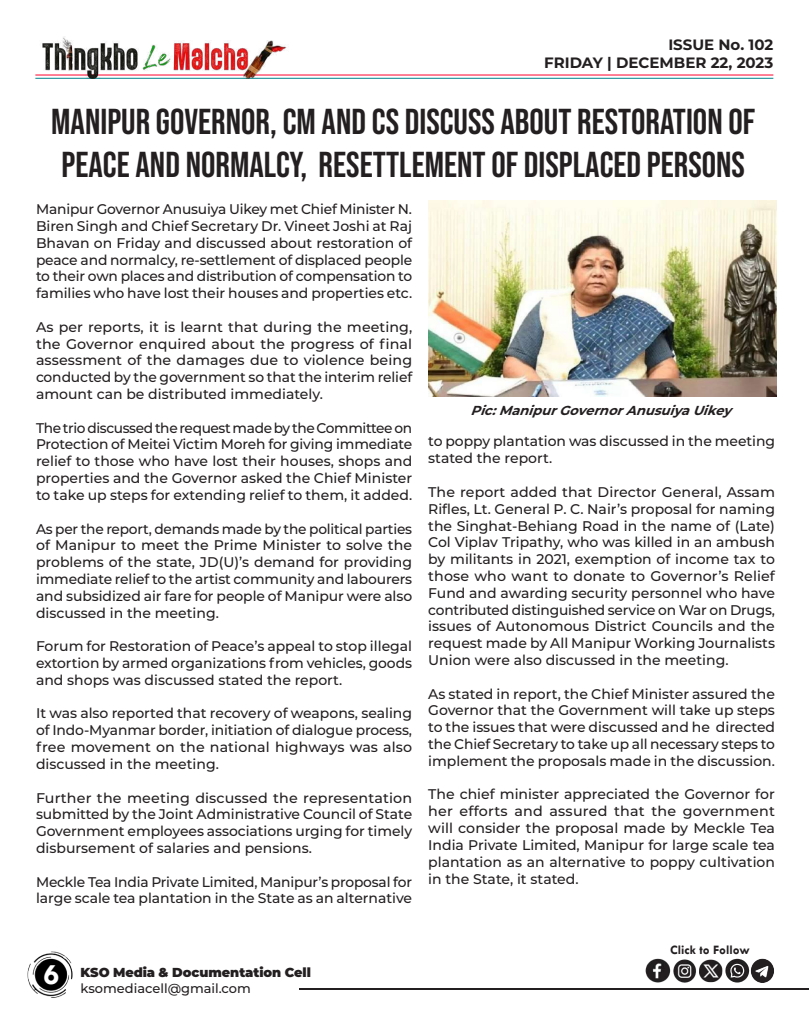
<style>
.page{position:relative;width:810px;height:1013px;background:#fff}
.page>*{position:absolute;margin:0;border:0;box-sizing:border-box;transform-origin:0 0}
.t1{font:36px/43.2px "Bebas Neue";color:#231f20}
.t2{font:700 30px "Tw Cen";color:#fff}
.t3{font:700 15px/18px "Montserrat";color:#231f20;text-align:right}
.t4{font:500 14px/16.8px "Montserrat";color:#231f20;text-align:justify}
.t5{font:italic 700 13px "Montserrat";color:#231f20}
.t6{font:900 13px "Montserrat";letter-spacing:-.005em;color:#231f20}
.t7{font:500 13px "Montserrat";color:#231f20}
.t8{font:700 13px "Tw Cen";color:#231f20}
</style>
<div class="page">
<hr style="left:299px;top:988px;width:509px;height:1px;background:#231f20">
<img style="left:27px;top:951px;width:46px;height:47px">
<hr style="left:35px;top:74px;width:738px;height:1px;background:#ff002d">
<hr style="left:35px;top:78px;width:738px;height:1px;background:#00848b">
<img style="left:35px;top:37px;width:254px;height:42px">
<img style="left:645px;top:958px;width:129px;height:25px">
<img style="left:428px;top:200px;width:348px;height:196px">
<p class="t3" style="left:544px;top:35px;width:231px">ISSUE No. 102<br>FRIDAY | DECEMBER 22, 2023</p>
<h1 class="t1" style="left:51px;top:100px;width:706px">MANIPUR GOVERNOR, CM AND CS DISCUSS ABOUT RESTORATION OF<br>PEACE AND NORMALCY, RESETTLEMENT OF DISPLACED PERSONS</h1>
<p class="t4" style="left:36px;top:200px;width:378px">Manipur Governor Anusuiya Uikey met Chief Minister N.<br>Biren Singh and Chief Secretary Dr. Vineet Joshi at Raj Bhavan on Friday and discussed about restoration of peace and normalcy, re-settlement of displaced people to their own places and distribution of compensation to families who have lost their houses and properties etc.</p>
<p class="t4" style="left:36px;top:318px;width:378px">As per reports, it is learnt that during the meeting, the Governor enquired about the progress of final assessment of the damages due to violence being conducted by the government so that the interim relief amount can be distributed immediately.</p>
<p class="t4" style="left:36px;top:418px;width:378px">The trio discussed the request made by the Committee on Protection of Meitei Victim Moreh for giving immediate relief to those who have lost their houses, shops and properties and the Governor asked the Chief Minister to take up steps for extending relief to them, it added.</p>
<p class="t4" style="left:36px;top:519px;width:378px">As per the report, demands made by the political parties of Manipur to meet the Prime Minister to solve the problems of the state, JD(U)’s demand for providing immediate relief to the artist community and labourers and subsidized air fare for people of Manipur were also discussed in the meeting.</p>
<p class="t4" style="left:36px;top:637px;width:378px">Forum for Restoration of Peace’s appeal to stop illegal extortion by armed organizations from vehicles, goods and shops was discussed stated the report.</p>
<p class="t4" style="left:36px;top:704px;width:378px">It was also reported that recovery of weapons, sealing of Indo-Myanmar border, initiation of dialogue process, free movement on the national highways was also discussed in the meeting.</p>
<p class="t4" style="left:36px;top:788px;width:378px">Further the meeting discussed the representation submitted by the Joint Administrative Council of State Government employees associations urging for timely disbursement of salaries and pensions.</p>
<p class="t4" style="left:36px;top:872px;width:378px">Meckle Tea India Private Limited, Manipur’s proposal for large scale tea plantation in the State as an alternative</p>
<p class="t5" style="left:471px;top:401px;width:268px">Pic:ManipurGovernorAnusuiyaUikey</p>
<p class="t4" style="left:428px;top:432px;width:348px">to poppy plantation was discussed in the meeting stated the report.</p>
<p class="t4" style="left:428px;top:483px;width:348px">The report added that Director General, Assam Rifles, Lt. General P. C. Nair’s proposal for naming the Singhat-Behiang Road in the name of (Late)<br>Col Viplav Tripathy, who was killed in an ambush by militants in 2021, exemption of income tax to those who want to donate to Governor’s Relief Fund and awarding security personnel who have contributed distinguished service on War on Drugs, issues of Autonomous District Councils and the request made by All Manipur Working Journalists Union were also discussed in the meeting.</p>
<p class="t4" style="left:428px;top:684px;width:348px">As stated in report, the Chief Minister assured the Governor that the Government will take up steps to the issues that were discussed and he directed the Chief Secretary to take up all necessary steps to implement the proposals made in the discussion.</p>
<p class="t4" style="left:428px;top:785px;width:348px">The chief minister appreciated the Governor for her efforts and assured that the government will consider the proposal made by Meckle Tea India Private Limited, Manipur for large scale tea plantation as an alternative to poppy cultivation in the State, it stated.</p>
<h2 class="t2" style="left:43px;top:956px;width:17px">6</h2>
<p class="t6" style="left:81px;top:962px;width:232px">KSO Media &amp; Documentation Cell</p>
<p class="t7" style="left:81px;top:978px;width:172px">ksomediacell@gmail.com</p>
<p class="t8" style="left:670px;top:942px;width:81px">Click to Follow</p>
</div>
